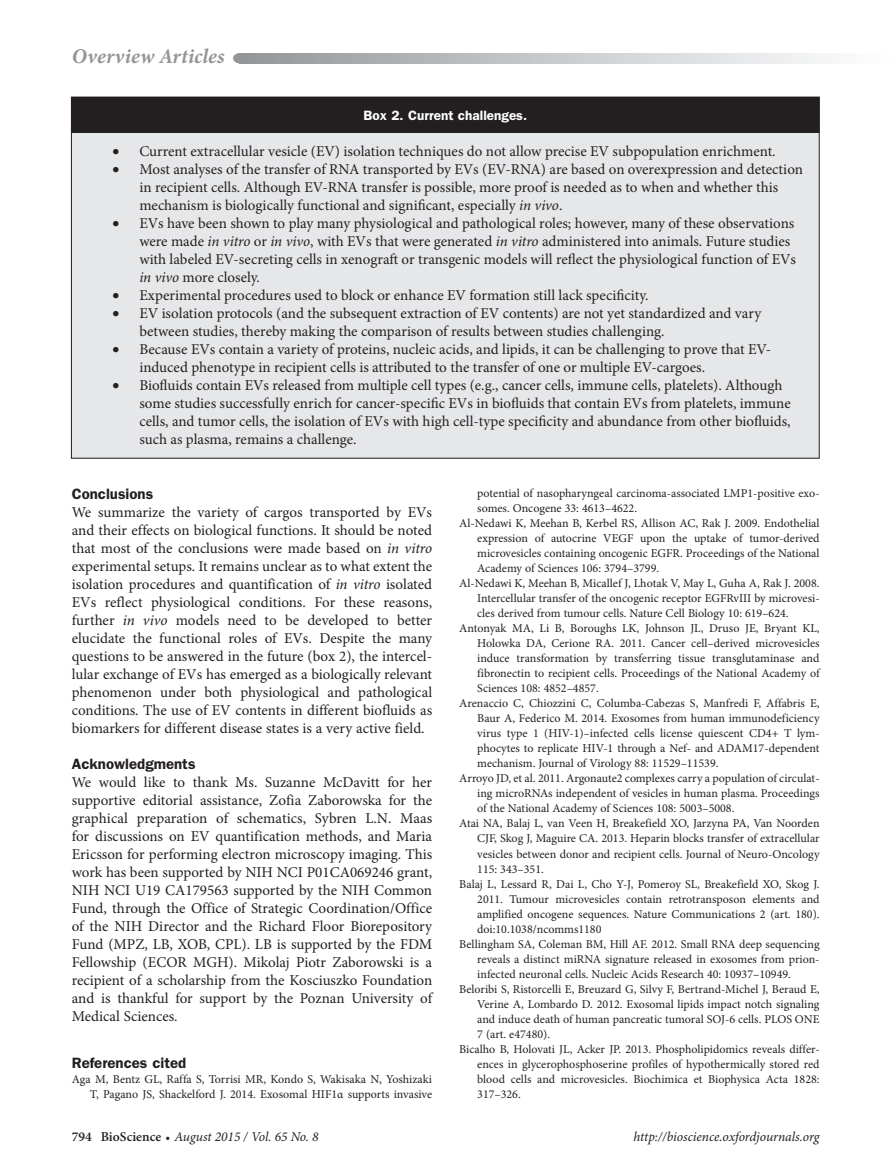
<style>
.page{position:relative;width:894px;height:1174px;background:#fff}
.page>*{position:absolute;margin:0;border:0;box-sizing:border-box;transform-origin:0 0}
.t1{font:italic 700 21px "Minion Pro";letter-spacing:.005em;color:#939598}
.ParaFL{font:15px/18px "Minion Pro";color:#231f20}
.t2{font:600 15px "ITC Franklin Gothic Std";color:#231f20}
.t3{font:italic 13.5px "Minion Pro";letter-spacing:-.005em;color:#231f20}
.BoxHead{font:600 13.5px "ITC Franklin Gothic Std";color:#fff}
.Ref{font:12px/15px "Minion Pro";color:#231f20;text-align:justify}
.s1{font-style:italic}
.s2{font-weight:600;font-style:normal}
.s3{font-weight:600;font-style:normal;font-size:12px}
</style>
<div class="page">
<svg style="left:243px;top:53px;width:580px;height:11px;background:#c5c6c9"></svg>
<div style="left:233px;top:53px;width:14px;height:11px;background:#939598;border-radius:50%"></div>
<div style="left:71px;top:97px;width:747px;height:361px;background:#e6e7e9"></div>
<div style="left:71px;top:97px;width:748px;height:36px;background:#231f20"></div>
<h1 class="t1" style="left:72px;top:41px;width:154px">Overview Articles</h1>
<p class="BoxHead" style="left:363px;top:107px;width:165px">Box 2. Current challenges.</p>
<p class="ParaFL" style="left:112px;top:142px;width:664px">• Current extracellular vesicle (EV) isolation techniques do not allow precise EV subpopulation enrichment.</p>
<p class="ParaFL" style="left:139px;top:160px;width:664px;text-indent:-27px">• Most analyses of the transfer of RNA transported by EVs (EV-RNA) are based on overexpression and detection in recipient cells. Although EV-RNA transfer is possible, more proof is needed as to when and whether this mechanism is biologically functional and significant, especially <span class="s1">in vivo</span>.</p>
<p class="ParaFL" style="left:139px;top:214px;width:658px;text-indent:-27px">• EVs have been shown to play many physiological and pathological roles; however, many of these observations were made <span class="s1">in vitro</span> or <span class="s1">in vivo</span>, with EVs that were generated <span class="s1">in vitro</span> administered into animals. Future studies with labeled EV-secreting cells in xenograft or transgenic models will reflect the physiological function of EVs <span class="s1">in vivo</span> more closely.</p>
<p class="ParaFL" style="left:112px;top:286px;width:537px">• Experimental procedures used to block or enhance EV formation still lack specificity.</p>
<p class="ParaFL" style="left:139px;top:304px;width:623px;text-indent:-27px">• EV isolation protocols (and the subsequent extraction of EV contents) are not yet standardized and vary between studies, thereby making the comparison of results between studies challenging.</p>
<p class="ParaFL" style="left:139px;top:340px;width:633px;text-indent:-27px">• Because EVs contain a variety of proteins, nucleic acids, and lipids, it can be challenging to prove that EV&shy;induced phenotype in recipient cells is attributed to the transfer of one or multiple EV-cargoes.</p>
<p class="ParaFL" style="left:139px;top:376px;width:652px;text-indent:-27px">• Biofluids contain EVs released from multiple cell types (e.g., cancer cells, immune cells, platelets). Although some studies successfully enrich for cancer-specific EVs in biofluids that contain EVs from platelets, immune cells, and tumor cells, the isolation of EVs with high cell-type specificity and abundance from other biofluids, such as plasma, remains a challenge.</p>
<h1 class="t2" style="left:72px;top:485px;width:83px">Conclusions</h1>
<p class="ParaFL" style="left:72px;top:503px;width:362px;text-align:justify">We summarize the variety of cargos transported by EVs and their effects on biological functions. It should be noted that most of the conclusions were made based on <span class="s1">in vitro </span>experimental setups. It remains unclear as to what extent the isolation procedures and quantification of <span class="s1">in vitro</span> isolated EVs reflect physiological conditions. For these reasons, further <span class="s1">in vivo</span> models need to be developed to better elucidate the functional roles of EVs. Despite the many questions to be answered in the future (box 2), the intercel&shy;lular exchange of EVs has emerged as a biologically relevant phenomenon under both physiological and pathological conditions. The use of EV contents in different biofluids as biomarkers for different disease states is a very active field.</p>
<h1 class="t2" style="left:72px;top:755px;width:125px">Acknowledgments</h1>
<p class="ParaFL" style="left:72px;top:773px;width:362px;text-align:justify">We would like to thank Ms. Suzanne McDavitt for her supportive editorial assistance, Zofia Zaborowska for the graphical preparation of schematics, Sybren L.N. Maas for discussions on EV quantification methods, and Maria Ericsson for performing electron microscopy imaging. This work has been supported by NIH NCI P01CA069246 grant, NIH NCI U19 CA179563 supported by the NIH Common Fund, through the Office of Strategic Coordination/Office of the NIH Director and the Richard Floor Biorepository Fund (MPZ, LB, XOB, CPL). LB is supported by the FDM Fellowship (ECOR MGH). Mikolaj Piotr Zaborowski is a recipient of a scholarship from the Kosciuszko Foundation and is thankful for support by the Poznan University of Medical Sciences.</p>
<h1 class="t2" style="left:72px;top:1053px;width:116px">References cited</h1>
<p class="Ref" style="left:72px;top:1071px;width:361px;text-align:right">Aga M, Bentz GL, Raffa S, Torrisi MR, Kondo S, Wakisaka N, Yoshizaki<br>T, Pagano JS, Shackelford J. 2014. Exosomal HIF1α supports invasive</p>
<p class="Ref" style="left:477px;top:486px;width:344px">potential of nasopharyngeal carcinoma-associated LMP1-positive exo&shy;somes. Oncogene 33: 4613–4622.</p>
<p class="Ref" style="left:477px;top:516px;width:344px;text-indent:-18px">Al-Nedawi K, Meehan B, Kerbel RS, Allison AC, Rak J. 2009. Endothelial expression of autocrine VEGF upon the uptake of tumor-derived microvesicles containing oncogenic EGFR. Proceedings of the National Academy of Sciences 106: 3794–3799.</p>
<p class="Ref" style="left:477px;top:576px;width:344px;text-indent:-18px">Al-Nedawi K, Meehan B, Micallef J, Lhotak V, May L, Guha A, Rak J. 2008.<br>Intercellular transfer of the oncogenic receptor EGFRvIII by microvesi&shy;cles derived from tumour cells. Nature Cell Biology 10: 619–624.</p>
<p class="Ref" style="left:477px;top:621px;width:344px;text-indent:-18px">Antonyak MA, Li B, Boroughs LK, Johnson JL, Druso JE, Bryant KL, Holowka DA, Cerione RA. 2011. Cancer cell–derived microvesicles induce transformation by transferring tissue transglutaminase and fibronectin to recipient cells. Proceedings of the National Academy of Sciences 108: 4852–4857.</p>
<p class="Ref" style="left:477px;top:696px;width:344px;text-indent:-18px">Arenaccio C, Chiozzini C, Columba-Cabezas S, Manfredi F, Affabris E, Baur A, Federico M. 2014. Exosomes from human immunodeficiency virus type 1 (HIV-1)–infected cells license quiescent CD4+ T lym&shy;phocytes to replicate HIV-1 through a Nef- and ADAM17-dependent mechanism. Journal of Virology 88: 11529–11539.</p>
<p class="Ref" style="left:477px;top:771px;width:344px;text-indent:-18px">Arroyo JD, et al. 2011. Argonaute2 complexes carry a population of circulat&shy;ing microRNAs independent of vesicles in human plasma. Proceedings of the National Academy of Sciences 108: 5003–5008.</p>
<p class="Ref" style="left:477px;top:816px;width:344px;text-indent:-18px">Atai NA, Balaj L, van Veen H, Breakefield XO, Jarzyna PA, Van Noorden CJF, Skog J, Maguire CA. 2013. Heparin blocks transfer of extracellular vesicles between donor and recipient cells. Journal of Neuro-Oncology 115: 343–351.</p>
<p class="Ref" style="left:477px;top:876px;width:344px;text-indent:-18px">Balaj L, Lessard R, Dai L, Cho Y-J, Pomeroy SL, Breakefield XO, Skog J.<br>2011. Tumour microvesicles contain retrotransposon elements and amplified oncogene sequences. Nature Communications 2 (art. 180). doi:10.1038/ncomms1180</p>
<p class="Ref" style="left:477px;top:936px;width:344px;text-indent:-18px">Bellingham SA, Coleman BM, Hill AF. 2012. Small RNA deep sequencing reveals a distinct miRNA signature released in exosomes from prion&shy;infected neuronal cells. Nucleic Acids Research 40: 10937–10949.</p>
<p class="Ref" style="left:477px;top:981px;width:343px;text-indent:-18px">Beloribi S, Ristorcelli E, Breuzard G, Silvy F, Bertrand-Michel J, Beraud E, Verine A, Lombardo D. 2012. Exosomal lipids impact notch signaling and induce death of human pancreatic tumoral SOJ-6 cells. PLOS ONE 7 (art. e47480).</p>
<p class="Ref" style="left:477px;top:1041px;width:344px;text-indent:-18px">Bicalho B, Holovati JL, Acker JP. 2013. Phospholipidomics reveals differ&shy;ences in glycerophosphoserine profiles of hypothermically stored red blood cells and microvesicles. Biochimica et Biophysica Acta 1828:<br>317–326.</p>
<p class="t3" style="left:72px;top:1128px;width:248px"><span class="s2">794 BioScience</span> <span class="s3">•</span> August 2015 / Vol. 65 No. 8</p>
<p class="t3" style="left:633px;top:1128px;width:187px">http://bioscience.oxfordjournals.org</p>
</div>
